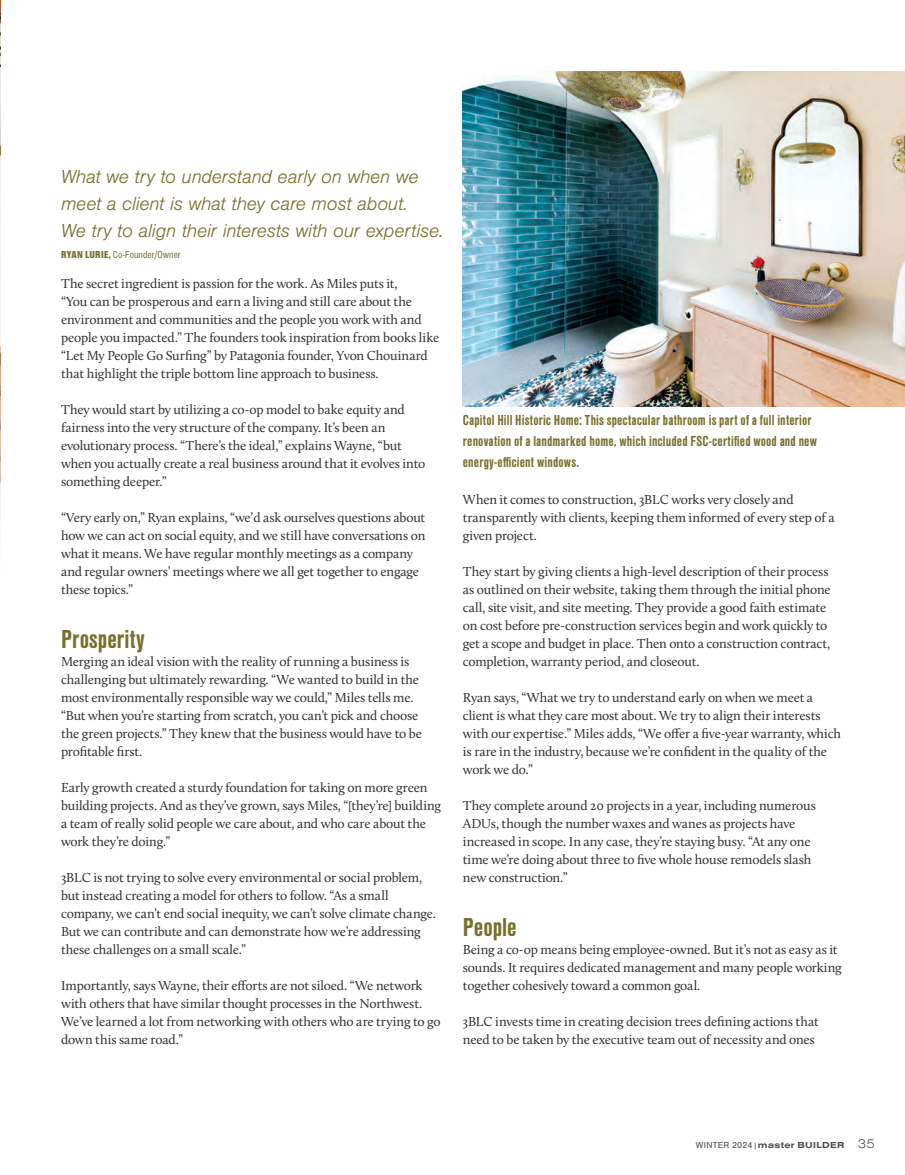
<style>
.page{position:relative;width:905px;height:1175px;background:#fff}
.page>*{position:absolute;margin:0;border:0;box-sizing:border-box;transform-origin:0 0}
.t1{font:700 27px "Nimbus San Con";letter-spacing:.005em;color:#77702d}
.t2{font:italic 300 19.5px/27px "Nimbus San";letter-spacing:-.015em;color:#77702d}
.t3{font:700 15px/21px "Nimbus San Con";letter-spacing:.01em;color:#77702d}
.t4{font:13.5px/18px "Calluna";letter-spacing:-.015em;color:#312f30}
.t5{font:10.5px "Nimbus San Con";letter-spacing:.01em;color:#77702d}
.t6{font:700 9px "Nimbus San Ext";letter-spacing:.035em;color:#4b4c4d}
.s1{font-weight:900}
.s2{font-family:"Nimbus San";font-weight:400}
.s3{font-family:"Nimbus San";font-weight:400;font-size:7.5px}
.s4{font-weight:300;font-size:13.5px}
</style>
<div class="page">
<img style="left:463px;top:72px;width:441px;height:334px">
<img style="left:0;top:0;width:1px;height:248px">
<hr style="left:0;top:248px;width:1px;height:316px;background:#77702d">
<h2 class="t2" style="left:61px;top:163px;width:384px">What we try to understand early on when we meet a client is what they care most about.<br>We try to align their interests with our expertise.</h2>
<p class="t5" style="left:61px;top:249px;width:121px"><span class="s1">RYAN LURIE,</span> Co-Founder/Owner</p>
<p class="t4" style="left:61px;top:274px;width:380px">The secret ingredient is passion for the work. As Miles puts it,<br>“You can be prosperous and earn a living and still care about the environment and communities and the people you work with and people you impacted.” The founders took inspiration from books like “Let My People Go Surfing” by Patagonia founder, Yvon Chouinard that highlight the triple bottom line approach to business.</p>
<p class="t4" style="left:61px;top:400px;width:366px">They would start by utilizing a co-op model to bake equity and fairness into the very structure of the company. It’s been an evolutionary process. “There’s the ideal,” explains Wayne, “but when you actually create a real business around that it evolves into something deeper.”</p>
<p class="t4" style="left:61px;top:508px;width:366px">“Very early on,” Ryan explains, “we’d ask ourselves questions about how we can act on social equity, and we still have conversations on what it means. We have regular monthly meetings as a company and regular owners’ meetings where we all get together to engage these topics.”</p>
<h1 class="t1" style="left:61px;top:624px;width:85px">Prosperity</h1>
<p class="t4" style="left:61px;top:652px;width:362px">Merging an ideal vision with the reality of running a business is challenging but ultimately rewarding. “We wanted to build in the most environmentally responsible way we could,” Miles tells me. “But when you’re starting from scratch, you can’t pick and choose the green projects.” They knew that the business would have to be profitable first.</p>
<p class="t4" style="left:61px;top:778px;width:381px">Early growth created a sturdy foundation for taking on more green building projects. And as they’ve grown, says Miles, “[they’re] building a team of really solid people we care about, and who care about the work they’re doing.”</p>
<p class="t4" style="left:61px;top:868px;width:376px">3BLC is not trying to solve every environmental or social problem, but instead creating a model for others to follow. “As a small company, we can’t end social inequity, we can’t solve climate change.<br>But we can contribute and can demonstrate how we’re addressing these challenges on a small scale.”</p>
<p class="t4" style="left:61px;top:976px;width:381px">Importantly, says Wayne, their efforts are not siloed. “We network with others that have similar thought processes in the Northwest.<br>We’ve learned a lot from networking with others who are trying to go down this same road.”</p>
<p class="t3" style="left:463px;top:410px;width:355px">Capitol Hill Historic Home: This spectacular bathroom is part of a full interior renovation of a landmarked home, which included FSC-certified wood and new energy-efficient windows.</p>
<p class="t4" style="left:463px;top:490px;width:373px">When it comes to construction, 3BLC works very closely and transparently with clients, keeping them informed of every step of a given project.</p>
<p class="t4" style="left:463px;top:562px;width:369px">They start by giving clients a high-level description of their process as outlined on their website, taking them through the initial phone call, site visit, and site meeting. They provide a good faith estimate on cost before pre-construction services begin and work quickly to get a scope and budget in place. Then onto a construction contract, completion, warranty period, and closeout.</p>
<p class="t4" style="left:463px;top:688px;width:380px">Ryan says, “What we try to understand early on when we meet a client is what they care most about. We try to align their interests with our expertise.” Miles adds, “We offer a five-year warranty, which is rare in the industry, because we’re confident in the quality of the work we do.”</p>
<p class="t4" style="left:463px;top:796px;width:354px">They complete around 20 projects in a year, including numerous ADUs, though the number waxes and wanes as projects have increased in scope. In any case, they’re staying busy. “At any one time we’re doing about three to five whole house remodels slash new construction.”</p>
<h1 class="t1" style="left:463px;top:912px;width:55px">People</h1>
<p class="t4" style="left:463px;top:940px;width:380px">Being a co-op means being employee-owned. But it’s not as easy as it sounds. It requires dedicated management and many people working together cohesively toward a common goal.</p>
<p class="t4" style="left:463px;top:1012px;width:357px">3BLC invests time in creating decision trees defining actions that need to be taken by the executive team out of necessity and ones</p>
<p class="t6" style="left:696px;top:1140px;width:180px"><span class="s2">WINTER 2024</span><span class="s3">|</span>master BUILDER <span class="s4">35</span></p>
</div>
